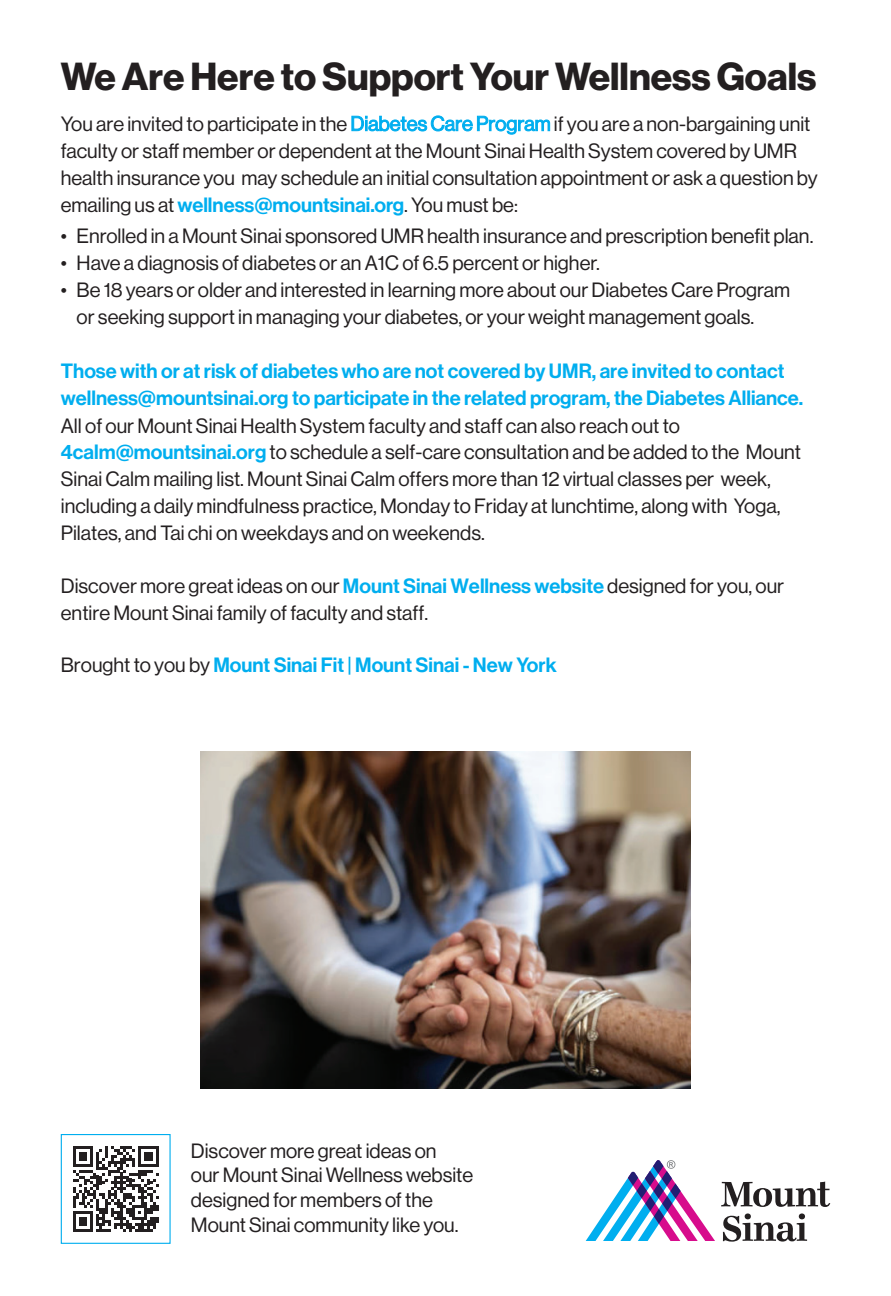
<style>
.page{position:relative;width:891px;height:1296px;background:#fff}
.page>*{position:absolute;margin:0;border:0;box-sizing:border-box;transform-origin:0 0}
.t1{font:38.25px "N Haas Grotesk DS Std 75 Bd";color:#231f20}
.t2{font:20.25px/27px "N Haas Grotesk DS Std 55 Rg";color:#231f20}
.t3{font:20.25px/26.8px "N Haas Grotesk DS Std 65 Md";color:#00aeef}
.s1{color:#00aeef}
.s2{font-family:"N Haas Grotesk DS Std 65 Md";color:#00aeef}
.s3{font-family:"N Haas Grotesk DS Std 55 Rg";color:#231f20}
</style>
<div class="page">
<svg style="left:721px;top:1181px;width:109px;height:26px"></svg>
<svg style="left:723px;top:1213px;width:84px;height:29px"></svg>
<svg style="left:586px;top:1160px;width:129px;height:81px"></svg>
<div style="left:61px;top:1134px;width:110px;height:110px;border:1px solid #00aeef"></div>
<svg style="left:73px;top:1146px;width:86px;height:86px"></svg>
<img style="left:200px;top:752px;width:491px;height:337px">
<h1 class="t1" style="left:61px;top:54px;width:757px">We Are Here to Support Your Wellness Goals</h1>
<p class="t2" style="left:61px;top:110px;width:759px">You are invited to participate in the <span class="s1">Diabetes Care Program</span> if you are a non-bargaining unit faculty or staff member or dependent at the Mount Sinai Health System covered by UMR health insurance you may schedule an initial consultation appointment or ask a question by emailing us at <span class="s2">wellness@mountsinai.org</span>. You must be:</p>
<p class="t2" style="left:61px;top:223px;width:754px">• Enrolled in a Mount Sinai sponsored UMR health insurance and prescription benefit plan.</p>
<p class="t2" style="left:61px;top:250px;width:541px">• Have a diagnosis of diabetes or an A1C of 6.5 percent or higher.</p>
<p class="t2" style="left:77px;top:277px;width:715px;text-indent:-16px">• Be 18 years or older and interested in learning more about our Diabetes Care Program or seeking support in managing your diabetes, or your weight management goals.</p>
<p class="t3" style="left:61px;top:358px;width:744px">Those with or at risk of diabetes who are not covered by UMR, are invited to contact wellness@mountsinai.org to participate in the related program, the Diabetes Alliance.</p>
<p class="t2" style="left:61px;top:412px;width:742px">All of our Mount Sinai Health System faculty and staff can also reach out to <span class="s2">4calm@mountsinai.org</span> to schedule a self-care consultation and be added to the Mount Sinai Calm mailing list. Mount Sinai Calm offers more than 12 virtual classes per week, including a daily mindfulness practice, Monday to Friday at lunchtime, along with Yoga, Pilates, and Tai chi on weekdays and on weekends.</p>
<p class="t2" style="left:61px;top:572px;width:725px">Discover more great ideas on our <span class="s2">Mount Sinai Wellness website</span> designed for you, our entire Mount Sinai family of faculty and staff.</p>
<p class="t3" style="left:61px;top:652px;width:497px"><span class="s3">Brought to you by</span> Mount Sinai Fit | Mount Sinai - New York</p>
<p class="t2" style="left:191px;top:1138px;width:284px;line-height:24.8px">Discover more great ideas on<br>our Mount Sinai Wellness website designed for members of the<br>Mount Sinai community like you.</p>
</div>
